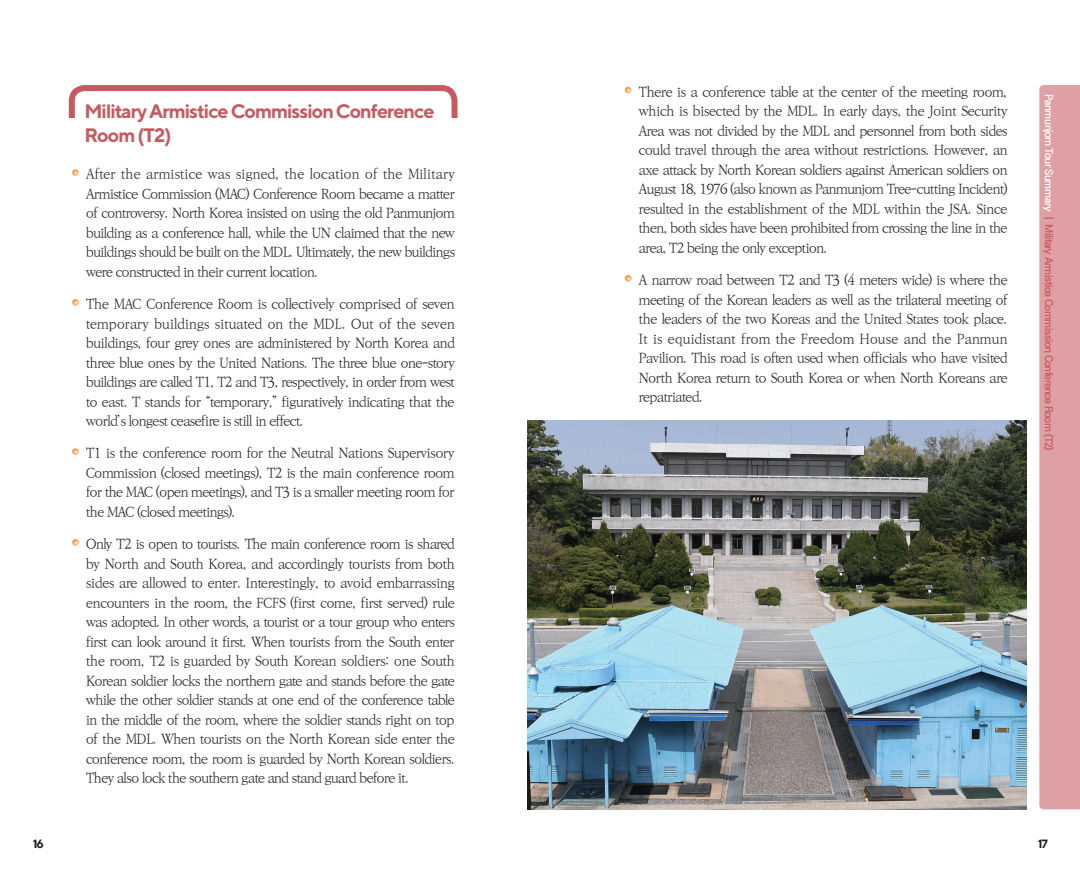
<style>
.page{position:relative;width:1080px;height:893px;background:#fff}
.page>*{position:absolute;margin:0;border:0;box-sizing:border-box;transform-origin:0 0}
.t1{font:700 19.5px/23.4px "TT Norms";letter-spacing:-.05em;color:#c75a60}
.t2{font:300 13.5px/19.5px "Ko Pub Batang";letter-spacing:-.07em;color:#231f20;text-align:justify}
.t3{font:700 12px "TT Norms";color:#231f20}
.t4{font:700 10.5px "Ko Pub Dotum";letter-spacing:-.05em;color:#c75a60}
.s1{color:#fff}
</style>
<div class="page">
<div style="left:1039px;top:85px;width:41px;height:724px;background:#dfa0a5"></div>
<img style="left:527px;top:421px;width:500px;height:388px">
<svg style="left:625px;top:87px;width:6px;height:6px"></svg>
<svg style="left:625px;top:275px;width:6px;height:6px"></svg>
<svg style="left:72px;top:169px;width:7px;height:7px"></svg>
<svg style="left:72px;top:299px;width:7px;height:6px"></svg>
<svg style="left:72px;top:448px;width:7px;height:7px"></svg>
<svg style="left:72px;top:539px;width:7px;height:6px"></svg>
<div style="left:69px;top:85px;width:389px;height:48px;border:6px solid #c75a60;border-radius:13px"></div>
<div style="left:64px;top:118px;width:399px;height:21px;background:#fff"></div>
<h1 class="t1" style="left:84px;top:99px;width:352px">Military Armistice Commission Conference<br>Room (T2)</h1>
<p class="t2" style="left:86px;top:165px;width:371px">After the armistice was signed, the location of the Military Armistice Commission (MAC) Conference Room became a matter of controversy. North Korea insisted on using the old Panmunjom building as a conference hall, while the UN claimed that the new buildings should be built on the MDL. Ultimately, the new buildings were constructed in their current location.</p>
<p class="t2" style="left:86px;top:295px;width:371px">The MAC Conference Room is collectively comprised of seven temporary buildings situated on the MDL. Out of the seven buildings, four grey ones are administered by North Korea and three blue ones by the United Nations. The three blue one-story buildings are called T1, T2 and T3, respectively, in order from west to east. T stands for “temporary,” figuratively indicating that the world’s longest ceasefire is still in effect.</p>
<p class="t2" style="left:86px;top:444px;width:371px">T1 is the conference room for the Neutral Nations Supervisory Commission (closed meetings), T2 is the main conference room for the MAC (open meetings), and T3 is a smaller meeting room for the MAC (closed meetings).</p>
<p class="t2" style="left:86px;top:535px;width:371px">Only T2 is open to tourists. The main conference room is shared by North and South Korea, and accordingly tourists from both sides are allowed to enter. Interestingly, to avoid embarrassing encounters in the room, the FCFS (first come, first served) rule was adopted. In other words, a tourist or a tour group who enters first can look around it first. When tourists from the South enter the room, T2 is guarded by South Korean soldiers: one South Korean soldier locks the northern gate and stands before the gate while the other soldier stands at one end of the conference table in the middle of the room, where the soldier stands right on top of the MDL. When tourists on the North Korean side enter the conference room, the room is guarded by North Korean soldiers.<br>They also lock the southern gate and stand guard before it.</p>
<p class="t2" style="left:639px;top:82px;width:371px">There is a conference table at the center of the meeting room, which is bisected by the MDL. In early days, the Joint Security Area was not divided by the MDL and personnel from both sides could travel through the area without restrictions. However, an axe attack by North Korean soldiers against American soldiers on August 18, 1976 (also known as Panmunjom Tree-cutting Incident) resulted in the establishment of the MDL within the JSA. Since then, both sides have been prohibited from crossing the line in the area, T2 being the only exception.</p>
<p class="t2" style="left:639px;top:271px;width:371px">A narrow road between T2 and T3 (4 meters wide) is where the meeting of the Korean leaders as well as the trilateral meeting of the leaders of the two Koreas and the United States took place.<br>It is equidistant from the Freedom House and the Panmun Pavilion. This road is often used when officials who have visited North Korea return to South Korea or when North Koreans are repatriated.</p>
<p class="t4" style="left:1054px;top:94px;width:358px;rotate:90deg"><span class="s1">Panmunjom Tour Summary</span> | Military Armistice Commission Conference Room (T2)</p>
<p class="t3" style="left:33px;top:836px;width:13px">16</p>
<p class="t3" style="left:1038px;top:836px;width:12px">17</p>
</div>
